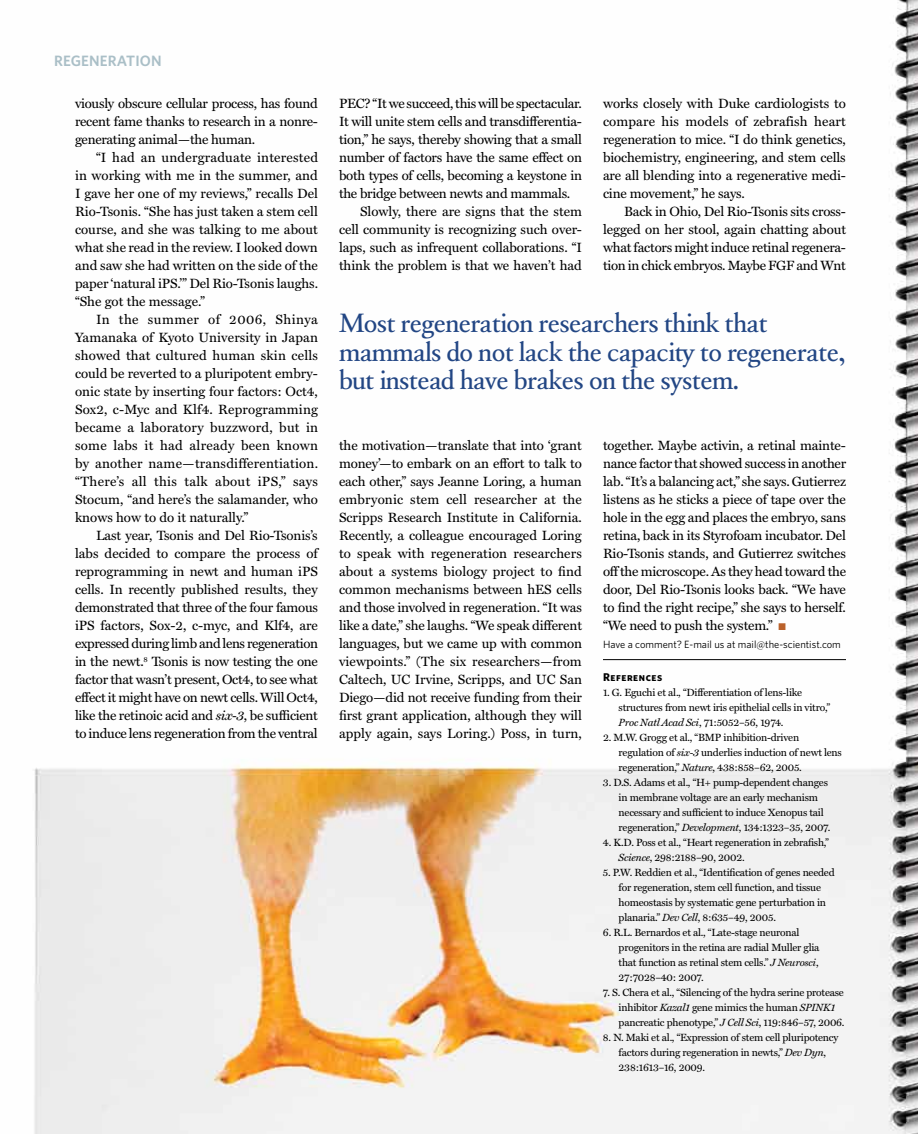
<style>
.page{position:relative;width:918px;height:1134px;background:#fff}
.page>*{position:absolute;margin:0;border:0;box-sizing:border-box;transform-origin:0 0}
.t1{font:26.25px/28.5px "Epic";letter-spacing:-.025em;color:#224684}
.t2{font:600 15px "Whitney";color:#aabfc7}
.t3{font:13.5px/18px "Miller Text";letter-spacing:-.015em;color:#000;text-align:justify}
.t4{font:11.25px "Whitney Bold SC";letter-spacing:.05em;color:#000}
.t5{font:10.5px/15px "Miller Text";letter-spacing:-.02em;color:#000}
.t6{font:10.5px "Whitney";color:#000}
.s1{font-style:italic}
.s2{color:#ba612a}
</style>
<div class="page">
<img style="left:34px;top:0;width:884px;height:1134px">
<hr style="left:603px;top:659px;width:243px;height:1px;background:#000">
<p class="t2" style="left:54px;top:52px;width:109px">REGENERATION</p>
<p class="t3" style="left:75px;top:94px;width:244px">viously obscure cellular process, has found recent fame thanks to research in a nonre&shy;generating animal—the human.</p>
<p class="t3" style="left:75px;top:148px;width:245px;text-indent:21px">“I had an undergraduate interested in working with me in the summer, and I gave her one of my reviews,” recalls Del Rio-Tsonis. “She has just taken a stem cell course, and she was talking to me about what she read in the review. I looked down and saw she had written on the side of the paper ‘natural iPS.’” Del Rio-Tsonis laughs. “She got the message.”</p>
<p class="t3" style="left:75px;top:310px;width:245px;text-indent:21px">In the summer of 2006, Shinya Yamanaka of Kyoto University in Japan showed that cultured human skin cells could be reverted to a pluripotent embry&shy;onic state by inserting four factors: Oct4, Sox2, c-Myc and Klf4. Reprogramming became a laboratory buzzword, but in some labs it had already been known by another name—transdifferentiation. “There’s all this talk about iPS,” says Stocum, “and here’s the salamander, who knows how to do it naturally.”</p>
<p class="t3" style="left:75px;top:526px;width:245px;text-indent:21px">Last year, Tsonis and Del Rio-Tsonis’s labs decided to compare the process of reprogramming in newt and human iPS cells. In recently published results, they demonstrated that three of the four famous iPS factors, Sox-2, c-myc, and Klf4, are expressed during limb and lens regeneration in the newt.<sup>8</sup> Tsonis is now testing the one factor that wasn’t present, Oct4, to see what effect it might have on newt cells. Will Oct4, like the retinoic acid and <span class="s1">six-3</span>, be sufficient to induce lens regeneration from the ventral</p>
<p class="t3" style="left:339px;top:94px;width:244px">PEC? “It we succeed, this will be spectacular.</p>
<p class="t3" style="left:339px;top:112px;width:244px">It will unite stem cells and transdifferentia-</p>
<p class="t3" style="left:339px;top:130px;width:245px">tion,” he says, thereby showing that a small</p>
<p class="t3" style="left:339px;top:148px;width:245px">number of factors have the same effect on</p>
<p class="t3" style="left:339px;top:166px;width:245px">both types of cells, becoming a keystone in</p>
<p class="t3" style="left:339px;top:184px;width:233px">the bridge between newts and mammals.</p>
<p class="t3" style="left:360px;top:202px;width:224px">Slowly, there are signs that the stem</p>
<p class="t3" style="left:339px;top:220px;width:244px">cell community is recognizing such over-</p>
<p class="t3" style="left:339px;top:238px;width:244px">laps, such as infrequent collaborations. “I</p>
<p class="t3" style="left:339px;top:256px;width:244px">think the problem is that we haven’t had</p>
<p class="t3" style="left:603px;top:94px;width:244px">works closely with Duke cardiologists to compare his models of zebrafish heart regeneration to mice. “I do think genetics, biochemistry, engineering, and stem cells are all blending into a regenerative medi&shy;cine movement,” he says.</p>
<p class="t3" style="left:603px;top:202px;width:245px;text-indent:21px">Back in Ohio, Del Rio-Tsonis sits cross&shy;legged on her stool, again chatting about what factors might induce retinal regenera&shy;tion in chick embryos. Maybe FGF and Wnt</p>
<h1 class="t1" style="left:339px;top:310px;width:508px">Most regeneration researchers think that mammals do not lack the capacity to regenerate, but instead have brakes on the system.</h1>
<p class="t3" style="left:339px;top:436px;width:245px">the motivation—translate that into ‘grant money’—to embark on an effort to talk to each other,” says Jeanne Loring, a human embryonic stem cell researcher at the Scripps Research Institute in California.<br>Recently, a colleague encouraged Loring to speak with regeneration researchers about a systems biology project to find common mechanisms between hES cells and those involved in regeneration. “It was like a date,” she laughs. “We speak different languages, but we came up with common viewpoints.” (The six researchers—from Caltech, UC Irvine, Scripps, and UC San Diego—did not receive funding from their first grant application, although they will apply again, says Loring.) Poss, in turn,</p>
<p class="t3" style="left:603px;top:436px;width:245px">together. Maybe activin, a retinal mainte&shy;nance factor that showed success in another lab. “It’s a balancing act,” she says. Gutierrez listens as he sticks a piece of tape over the hole in the egg and places the embryo, sans retina, back in its Styrofoam incubator. Del Rio-Tsonis stands, and Gutierrez switches off the microscope. As they head toward the door, Del Rio-Tsonis looks back. “We have to find the right recipe,” she says to herself. “We need to push the system.” <span class="s2">■</span></p>
<p class="t6" style="left:603px;top:638px;width:239px">Have a comment? E-mail us at mail@the-scientist.com</p>
<p class="t4" style="left:603px;top:670px;width:61px">References</p>
<p class="t5" style="left:619px;top:685px;width:213px;text-indent:-16px">1. G. Eguchi et al., “Differentiation of lens-like structures from newt iris epithelial cells in vitro,”<br><span class="s1">Proc Natl Acad Sci</span>, 71:5052–56, 1974.</p>
<p class="t5" style="left:619px;top:730px;width:225px;text-indent:-16px">2. M.W. Grogg et al., “BMP inhibition-driven regulation of <span class="s1">six-3</span> underlies induction of newt lens regeneration,” <span class="s1">Nature</span>, 438:858–62, 2005.</p>
<p class="t5" style="left:619px;top:775px;width:213px;text-indent:-16px">3. D.S. Adams et al., “H+ pump-dependent changes in membrane voltage are an early mechanism necessary and sufficient to induce Xenopus tail regeneration,” <span class="s1">Development</span>, 134:1323–35, 2007.</p>
<p class="t5" style="left:619px;top:835px;width:212px;text-indent:-16px">4. K.D. Poss et al., “Heart regeneration in zebrafish,”<br><span class="s1">Science</span>, 298:2188–90, 2002.</p>
<p class="t5" style="left:619px;top:865px;width:218px;text-indent:-16px">5. P.W. Reddien et al., “Identification of genes needed for regeneration, stem cell function, and tissue homeostasis by systematic gene perturbation in planaria.” <span class="s1">Dev Cell</span>, 8:635–49, 2005.</p>
<p class="t5" style="left:619px;top:925px;width:202px;text-indent:-16px">6. R.L. Bernardos et al., “Late-stage neuronal progenitors in the retina are radial Muller glia that function as retinal stem cells.” <span class="s1">J Neurosci</span>, 27:7028–40: 2007.</p>
<p class="t5" style="left:619px;top:985px;width:227px;text-indent:-16px">7. S. Chera et al., “Silencing of the hydra serine protease inhibitor <span class="s1">Kazal1</span> gene mimics the human <span class="s1">SPINK1 </span>pancreatic phenotype,” <span class="s1">J Cell Sci</span>, 119:846–57, 2006.</p>
<p class="t5" style="left:619px;top:1030px;width:221px;text-indent:-16px">8. N. Maki et al., “Expression of stem cell pluripotency factors during regeneration in newts,” <span class="s1">Dev Dyn</span>,<br>238:1613–16, 2009.</p>
</div>
